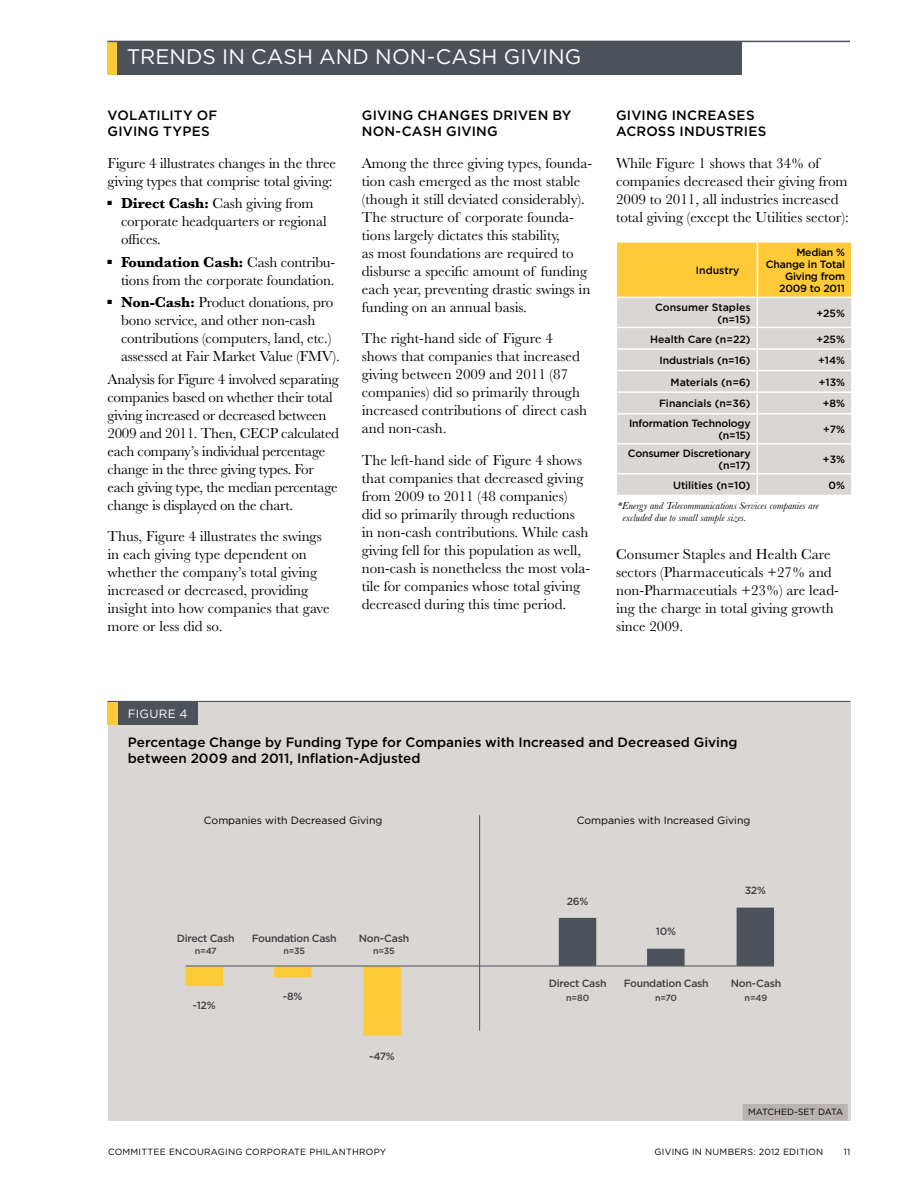
<style>
.page{position:relative;width:918px;height:1188px;background:#fff}
.page>*{position:absolute;margin:0;border:0;box-sizing:border-box;transform-origin:0 0}
.t1{font:21px "Gotham";letter-spacing:.005em;color:#fff}
.t2{font:15px/18px "Baskerville";color:#000}
.t3{font:15px/18px "Baskerville";letter-spacing:-.02em;color:#000}
.t4{font:500 13.5px/16.5px "Gotham";letter-spacing:.005em;color:#000}
.t5{font:500 13.5px/16.5px "Gotham";letter-spacing:.025em;color:#000}
.t6{font:12px "Gotham";color:#fff}
.t7{font:500 10.5px/12px "Gotham";letter-spacing:-.02em;color:#000;text-align:right}
.t8{font:500 10.5px/12px "Gotham";color:#000;text-align:right}
.t9{font:500 10.5px "Gotham";letter-spacing:-.025em;color:#414042}
.t10{font:italic 10.5px/12px "Baskerville";color:#000}
.t11{font:10.5px "Gotham";color:#000}
.t12{font:9px "Gotham";letter-spacing:.025em;color:#000}
.t13{font:500 9px "Gotham";letter-spacing:-.03em;color:#414042}
.t14{font:9px "Gotham";color:#000}
.s1{font-weight:700}
</style>
<div class="page">
<div style="left:108px;top:41px;width:10px;height:34px;background:#ffca38"></div>
<hr style="left:108px;top:41px;width:742px;height:1px;background:#4d525a">
<div style="left:118px;top:41px;width:624px;height:34px;background:#4d525a"></div>
<hr style="left:108px;top:701px;width:742px;height:1px;background:#4d525a">
<svg style="left:616px;top:242px;width:236px;height:253px;background:#e3d6b5"></svg>
<div style="left:108px;top:702px;width:742px;height:418px;background:#d9d6d4"></div>
<div style="left:273px;top:965px;width:39px;height:13px;background:#ffca38;border:1px solid #d9d6d4"></div>
<div style="left:362px;top:965px;width:40px;height:72px;background:#ffca38;border:1px solid #d9d6d4"></div>
<div style="left:184px;top:965px;width:40px;height:22px;background:#ffca38;border:1px solid #d9d6d4"></div>
<div style="left:108px;top:702px;width:10px;height:23px;background:#ffca38"></div>
<div style="left:118px;top:702px;width:80px;height:23px;background:#4d525a"></div>
<div style="left:743px;top:1104px;width:105px;height:16px;background:#b9b3b1"></div>
<hr style="left:186px;top:966px;width:294px;height:1px;background:#4d525a">
<hr style="left:479px;top:815px;width:1px;height:216px;background:#4d525a">
<div style="left:646px;top:948px;width:40px;height:19px;background:#4d525a;border:1px solid #d9d6d4"></div>
<div style="left:736px;top:907px;width:39px;height:60px;background:#4d525a;border:1px solid #d9d6d4"></div>
<div style="left:558px;top:917px;width:39px;height:50px;background:#4d525a;border:1px solid #d9d6d4"></div>
<hr style="left:480px;top:966px;width:294px;height:1px;background:#4d525a">
<h1 class="t1" style="left:127px;top:45px;width:453px">TRENDS IN CASH AND NON-CASH GIVING</h1>
<p class="t4" style="left:108px;top:106px;width:20px">VOLATILITY</p>
<p class="t4" style="left:197px;top:106px;width:22px">OF</p>
<p class="t4" style="left:108px;top:123px;width:66px">GIVING TYP</p>
<p class="t4" style="left:192px;top:123px;width:19px">ES</p>
<p class="t2" style="left:108px;top:154px;width:230px">Figure 4 illustrates changes in the three giving types that comprise total giving:</p>
<p class="t2" style="left:121px;top:194px;width:207px;text-indent:-13px">■ <span class="s1">Direct Cash:</span> Cash giving from corporate headquarters or regional offices.</p>
<p class="t2" style="left:108px;top:253px;width:229px;text-align:right">■ <span class="s1">Foundation Cash:</span> Cash contribu&shy;tions from the corporate foundation.</p>
<p class="t2" style="left:121px;top:293px;width:220px;text-indent:-14px">■ <span class="s1">Non-Cash:</span> Product donations, pro bono service, and other non-cash contributions (computers, land, etc.) assessed at Fair Market Value (FMV).</p>
<p class="t3" style="left:108px;top:370px;width:233px">Analysis for Figure 4 involved separating companies based on whether their total giving increased or decreased between 2009 and 2011. Then, CECP calculated each company’s individual percentage change in the three giving types. For each giving type, the median percentage change is displayed on the chart.</p>
<p class="t2" style="left:108px;top:527px;width:224px">Thus, Figure 4 illustrates the swings in each giving type dependent on whether the company’s total giving increased or decreased, providing insight into how companies that gave more or less did so.</p>
<p class="t4" style="left:362px;top:106px;width:109px">Giving changes</p>
<p class="t5" style="left:362px;top:106px;width:201px;text-indent:131px">DRIVEN BY non-cash giving</p>
<p class="t2" style="left:362px;top:154px;width:232px">Among the three giving types, founda&shy;tion cash emerged as the most stable (though it still deviated considerably).<br>The structure of corporate founda&shy;tions largely dictates this stability,<br>as most foundations are required to disburse a specific amount of funding each year, preventing drastic swings in funding on an annual basis.</p>
<p class="t2" style="left:362px;top:329px;width:227px">The right-hand side of Figure 4 shows that companies that increased giving between 2009 and 2011 (87 companies) did so primarily through increased contributions of direct cash and non-cash.</p>
<p class="t2" style="left:362px;top:451px;width:230px">The left-hand side of Figure 4 shows that companies that decreased giving from 2009 to 2011 (48 companies) did so primarily through reductions in non-cash contributions. While cash giving fell for this population as well, non-cash is nonetheless the most vola&shy;tile for companies whose total giving decreased during this time period.</p>
<p class="t4" style="left:616px;top:106px;width:152px">GIVING INCREASES<br>ACROSS IN DUSTRI ES</p>
<p class="t2" style="left:616px;top:154px;width:234px">While Figure 1 shows that 34% of companies decreased their giving from 2009 to 2011, all industries increased total giving (except the Utilities sector):</p>
<p class="t7" style="left:696px;top:264px;width:45px">I ndustry</p>
<p class="t7" style="left:766px;top:246px;width:81px">Median %<br>Change in Total<br>Giving from<br>2009 to 2011</p>
<p class="t8" style="left:655px;top:301px;width:97px">Consumer Staples (n=15)</p>
<p class="t7" style="left:816px;top:307px;width:30px">+25%</p>
<p class="t8" style="left:650px;top:333px;width:102px">Health Care (n=22)</p>
<p class="t7" style="left:816px;top:333px;width:30px">+25%</p>
<p class="t8" style="left:659px;top:354px;width:93px">I ndustrials (n=16)</p>
<p class="t7" style="left:818px;top:354px;width:28px">+14%</p>
<p class="t8" style="left:671px;top:376px;width:81px">Materials (n=6)</p>
<p class="t7" style="left:819px;top:376px;width:28px">+13%</p>
<p class="t8" style="left:659px;top:397px;width:93px">Financials (n=36)</p>
<p class="t7" style="left:823px;top:397px;width:24px">+8%</p>
<p class="t7" style="left:629px;top:417px;width:123px">I nformation Technology (n=15)</p>
<p class="t7" style="left:823px;top:423px;width:24px">+7%</p>
<p class="t7" style="left:628px;top:447px;width:124px">Consumer Discretionary (n=17)</p>
<p class="t7" style="left:823px;top:453px;width:24px">+3%</p>
<p class="t8" style="left:673px;top:479px;width:79px">Utilities (n=10)</p>
<p class="t7" style="left:829px;top:479px;width:18px">0%</p>
<p class="t10" style="left:622px;top:500px;width:198px;text-indent:-5px">*Energy and Telecommunications Services companies are excluded due to small sample sizes.</p>
<p class="t2" style="left:616px;top:545px;width:224px">Consumer Staples and Health Care sectors (Pharmaceuticals +27% and non-Pharmaceutials +23%) are lead&shy;ing the charge in total giving growth since 2009.</p>
<p class="t6" style="left:128px;top:707px;width:61px">FIGURE 4</p>
<p class="t4" style="left:128px;top:734px;width:611px">Percentage Change by Funding Type for Companies with I ncreased and Decreased Giving between 2009 and 2011, I nflation-Adjusted</p>
<p class="t11" style="left:204px;top:815px;width:180px">COMPANIES WITH DECREASED GIVING</p>
<p class="t11" style="left:577px;top:815px;width:175px">COMPANIES WITH I NCREASED GIVING</p>
<p class="t9" style="left:177px;top:932px;width:59px">Direct Cash</p>
<p class="t9" style="left:252px;top:932px;width:101px">Foundation Cash N</p>
<p class="t9" style="left:367px;top:932px;width:44px">on-Cash</p>
<p class="t13" style="left:195px;top:946px;width:23px">n=47</p>
<p class="t13" style="left:283px;top:946px;width:23px">n=35</p>
<p class="t13" style="left:373px;top:946px;width:23px">n=35</p>
<p class="t9" style="left:193px;top:999px;width:24px">-12%</p>
<p class="t9" style="left:283px;top:990px;width:21px">-8%</p>
<p class="t9" style="left:369px;top:1050px;width:27px">-47%</p>
<p class="t9" style="left:567px;top:895px;width:23px">26%</p>
<p class="t9" style="left:656px;top:925px;width:22px">10%</p>
<p class="t9" style="left:745px;top:884px;width:23px">32%</p>
<p class="t9" style="left:549px;top:978px;width:59px">Direct Cash</p>
<p class="t9" style="left:624px;top:978px;width:101px">Foundation Cash N</p>
<p class="t9" style="left:739px;top:978px;width:44px">on-Cash</p>
<p class="t13" style="left:566px;top:992px;width:25px">n=80</p>
<p class="t13" style="left:655px;top:992px;width:23px">n=70</p>
<p class="t13" style="left:745px;top:992px;width:24px">n=49</p>
<p class="t14" style="left:748px;top:1107px;width:95px">MATCHED-SET DATA</p>
<p class="t12" style="left:108px;top:1147px;width:280px">COMMITTEE ENCOURAGING CORPORATE PHILANTHROPY</p>
<p class="t12" style="left:655px;top:1147px;width:170px">GIVING IN NUMBERS: 2012 EDITION</p>
<p class="t12" style="left:844px;top:1147px;width:8px">11</p>
</div>
